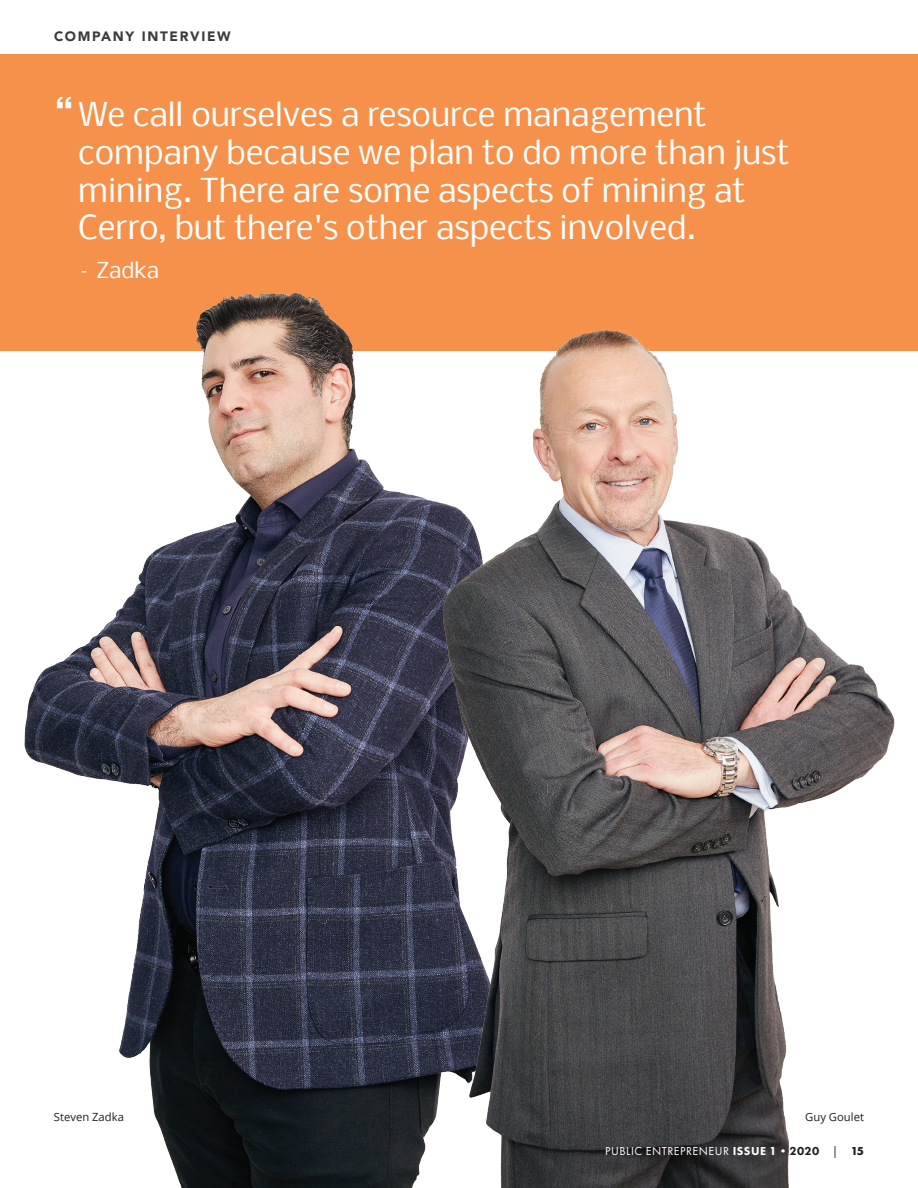
<style>
.page{position:relative;width:918px;height:1188px;background:#fff}
.page>*{position:absolute;margin:0;border:0;box-sizing:border-box;transform-origin:0 0}
.t1{font:44.1px "Nobile";color:#fff}
.t2{font:31.5px/37.8px "Nobile";color:#fff}
.t3{font:21px "Nobile";color:#fff}
.interview_inverse{font:900 13.5px "Avenir LT Std";letter-spacing:.125em;color:#3a3c38}
.Folio{font:12px "Futura PT";letter-spacing:.04em;color:#fff}
.t4{font:11.25px "Open Sans";color:#231f20}
.s1{font-weight:800}
.s2{font-weight:800;color:#231f20}
.s3{color:#231f20}
.s4{font-weight:700;color:#231f20}
</style>
<div class="page">
<div style="left:0;top:54px;width:918px;height:297px;background:#f6914b"></div>
<img style="left:24px;top:292px;width:405px;height:896px">
<img style="left:429px;top:329px;width:466px;height:859px">
<p class="interview_inverse" style="left:54px;top:28px;width:178px">COMPANY INTERVIEW</p>
<p class="t1" style="left:54px;top:80px;width:22px">“</p>
<p class="t2" style="left:78px;top:94px;width:713px">We call ourselves a resource management company because we plan to do more than just mining. There are some aspects of mining at Cerro, but there's other aspects involved.</p>
<p class="t3" style="left:78px;top:254px;width:83px">– Zadka</p>
<p class="t4" style="left:54px;top:1109px;width:71px">Steven Zadka</p>
<p class="t4" style="left:805px;top:1109px;width:60px">Guy Goulet</p>
<p class="Folio" style="left:605px;top:1144px;width:260px">PUBLIC ENTREPRENEUR <span class="s1">ISSUE 1•</span><span class="s2">2020</span> <span class="s3">|</span> <span class="s4">15</span></p>
</div>
